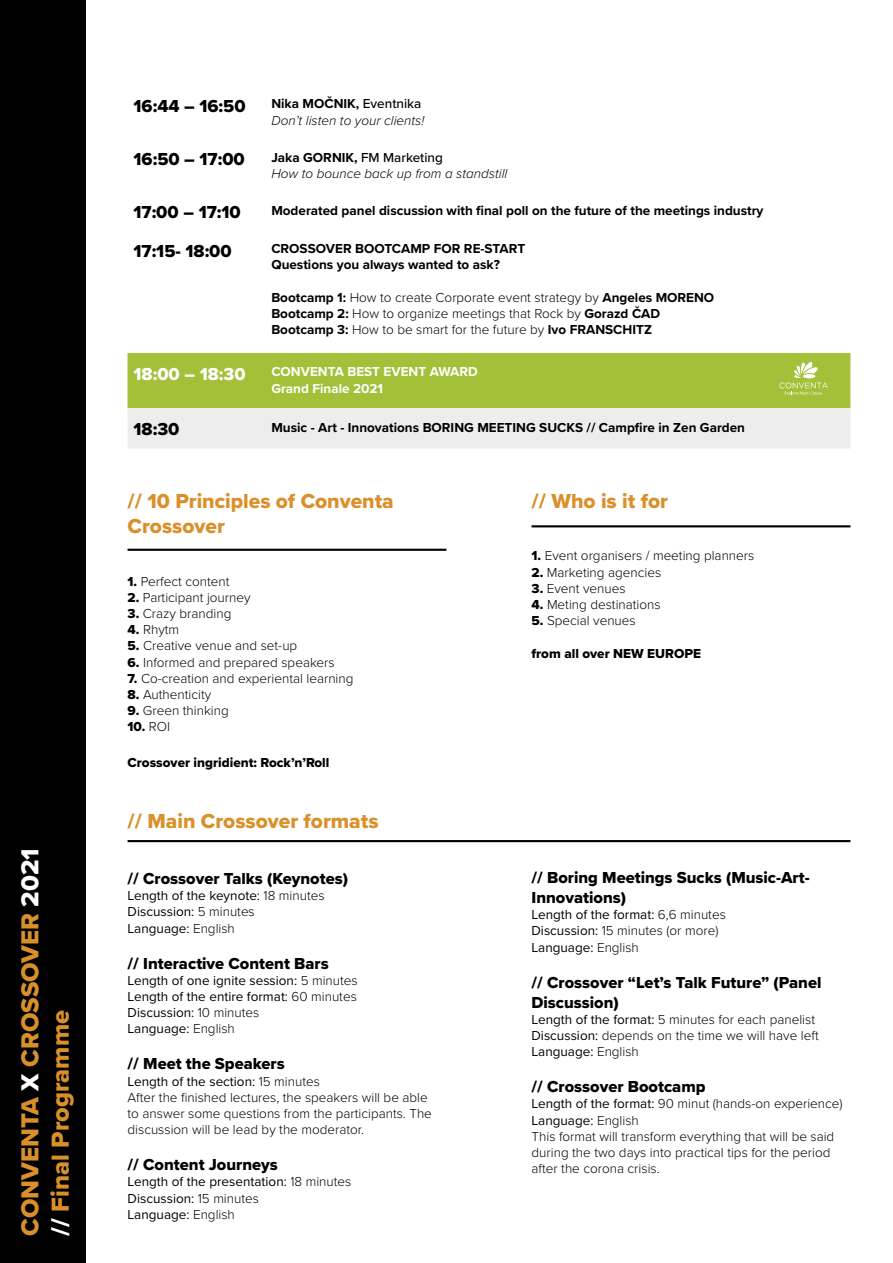
<style>
.page{position:relative;width:893px;height:1263px;background:#fff}
.page>*{position:absolute;margin:0;border:0;box-sizing:border-box;transform-origin:0 0}
.t1{font:25.5px/30.6px "Proxima Nova Extrabld";color:#da902a}
.t2{font:21px/25.2px "Proxima Nova Extrabld";color:#da902a}
.t3{font:18px "Proxima Nova Extrabld";color:#000}
.t4{font:18px "Proxima Nova Extrabld";color:#fff}
.t5{font:16.5px/19.8px "Proxima Nova Extrabld";color:#000}
.t6{font:300 13.5px/16.2px "Proxima Nova";color:#000}
.t7{font:13.5px/16.2px "Proxima Nova";color:#000}
.t8{font:700 13.5px/16.2px "Proxima Nova";color:#000}
.t9{font:italic 300 13.5px/16.2px "Proxima Nova";color:#000}
.t10{font:13.5px "Proxima Nova Extrabld";color:#000}
.t11{font:700 13.5px/16.2px "Proxima Nova";color:#fff}
.s1{color:#fff}
.s2{font-weight:700;font-style:normal}
.s3{font-weight:500;font-style:normal}
.s4{font-weight:700}
.s5{font-family:"Proxima Nova Extrabld";font-weight:400}
.s6{font-family:"Proxima Nova";font-weight:300}
.s7{font-weight:300}
.s8{font-weight:400}
</style>
<div class="page">
<div style="left:0;top:0;width:85px;height:1263px;background:#000"></div>
<hr style="left:128px;top:549px;width:318px;height:2px;background:#000">
<hr style="left:531px;top:525px;width:319px;height:2px;background:#000">
<svg style="left:128px;top:353px;width:722px;height:96px;background:#c2d487"></svg>
<hr style="left:128px;top:840px;width:722px;height:2px;background:#000">
<h1 class="t1" style="left:14px;top:1236px;width:389px;rotate:-90deg">CONVENTA <span class="s1">X</span> CROSSOVER <span class="s1">2021 //</span> Final Programme</h1>
<h3 class="t3" style="left:134px;top:93px;width:114px">16:44 – 16:50</h3>
<p class="t9" style="left:271px;top:95px;width:155px"><span class="s2">Nika MOČNIK,</span> <span class="s3">Eventnika<br></span>Don’t listen to your clients!</p>
<h3 class="t3" style="left:134px;top:146px;width:113px">16:50 – 17:00</h3>
<p class="t9" style="left:271px;top:148px;width:238px"><span class="s2">Jaka GORNIK,</span> <span class="s3">FM Marketing<br></span>How to bounce back up from a standstill</p>
<h3 class="t3" style="left:134px;top:199px;width:109px">17:00 – 17:10</h3>
<p class="t8" style="left:271px;top:202px;width:494px">Moderated panel discussion with final poll on the future of the meetings industry</p>
<h3 class="t3" style="left:134px;top:237px;width:100px">17:15- 18:00</h3>
<p class="t8" style="left:271px;top:240px;width:255px">CROSSOVER BOOTCAMP FOR RE-START<br>Questions you always wanted to ask?</p>
<p class="t6" style="left:271px;top:288px;width:444px"><span class="s4">Bootcamp 1:</span> How to create Corporate event strategy by <span class="s4">Angeles MORENO<br>Bootcamp 2:</span> How to organize meetings that Rock by <span class="s4">Gorazd ČAD<br>Bootcamp 3:</span> How to be smart for the future by <span class="s4">Ivo FRANSCHITZ</span></p>
<h3 class="t4" style="left:134px;top:360px;width:114px">18:00 – 18:30</h3>
<p class="t11" style="left:271px;top:363px;width:208px">CONVENTA BEST EVENT AWARD<br>Grand Finale 2021</p>
<h3 class="t3" style="left:134px;top:416px;width:47px">18:30</h3>
<p class="t8" style="left:271px;top:419px;width:475px">Music - Art - Innovations BORING MEETING SUCKS // Campfire in Zen Garden</p>
<h2 class="t2" style="left:128px;top:488px;width:268px">// 10 Principles of Conventa<br>Crossover</h2>
<p class="t6" style="left:128px;top:572px;width:103px"><span class="s5">1.</span> Perfect content</p>
<p class="t6" style="left:128px;top:588px;width:125px"><span class="s5">2.</span> Participant journey</p>
<p class="t6" style="left:128px;top:605px;width:105px"><span class="s5">3.</span> Crazy branding</p>
<p class="t6" style="left:128px;top:621px;width:53px"><span class="s5">4.</span> Rhytm</p>
<p class="t6" style="left:128px;top:637px;width:171px"><span class="s5">5.</span> Creative venue and set-up</p>
<p class="t6" style="left:128px;top:653px;width:209px"><span class="s5">6.</span> Informed and prepared speakers</p>
<p class="t6" style="left:128px;top:669px;width:227px"><span class="s5">7.</span> Co-creation and experiental learning</p>
<p class="t6" style="left:128px;top:686px;width:85px"><span class="s5">8.</span> Authenticity</p>
<p class="t6" style="left:128px;top:702px;width:103px"><span class="s5">9.</span> Green thinking</p>
<p class="t10" style="left:128px;top:717px;width:44px">10. <span class="s6">ROI</span></p>
<p class="t10" style="left:128px;top:753px;width:203px">Crossover ingridient: Rock’n’Roll</p>
<h2 class="t2" style="left:128px;top:808px;width:252px">// Main Crossover formats</h2>
<p class="t5" style="left:128px;top:868px;width:222px">// Crossover Talks (Keynotes)</p>
<p class="t7" style="left:128px;top:887px;width:199px">Length of the keynote: <span class="s7">18 minutes<br></span>Discussion: <span class="s7">5 minutes<br></span>Language: <span class="s7">English</span></p>
<p class="t5" style="left:128px;top:953px;width:203px">// Interactive Content Bars</p>
<p class="t7" style="left:128px;top:972px;width:232px">Length of one ignite session: <span class="s7">5 minutes<br></span>Length of the entire format: <span class="s7">60 minutes<br></span>Discussion: <span class="s7">10 minutes<br></span>Language: <span class="s7">English</span></p>
<p class="t5" style="left:128px;top:1054px;width:159px">// Meet the Speakers</p>
<p class="t6" style="left:128px;top:1072px;width:306px"><span class="s8">Length of the section:</span> 15 minutes<br>After the finished lectures, the speakers will be able to answer some questions from the participants. The discussion will be lead by the moderator.</p>
<p class="t5" style="left:128px;top:1154px;width:152px">// Content Journeys</p>
<p class="t7" style="left:128px;top:1173px;width:225px">Length of the presentation: <span class="s7">18 minutes<br></span>Discussion: <span class="s7">15 minutes<br></span>Language: <span class="s7">English</span></p>
<h2 class="t2" style="left:531px;top:488px;width:138px">// Who is it for</h2>
<p class="t6" style="left:531px;top:547px;width:224px"><span class="s5">1.</span> Event organisers / meeting planners</p>
<p class="t6" style="left:531px;top:563px;width:131px"><span class="s5">2.</span> Marketing agencies</p>
<p class="t6" style="left:531px;top:579px;width:96px"><span class="s5">3.</span> Event venues</p>
<p class="t6" style="left:531px;top:596px;width:131px"><span class="s5">4.</span> Meting destinations</p>
<p class="t6" style="left:531px;top:612px;width:106px"><span class="s5">5.</span> Special venues</p>
<p class="t10" style="left:531px;top:643px;width:171px">from all over NEW EUROPE</p>
<p class="t5" style="left:531px;top:868px;width:280px">// Boring Meetings Sucks (Music-Art-<br>Innovations)</p>
<p class="t7" style="left:531px;top:906px;width:196px">Length of the format: <span class="s7">6,6 minutes<br></span>Discussion: <span class="s7">15 minutes (or more)<br></span>Language: <span class="s7">English</span></p>
<p class="t5" style="left:531px;top:972px;width:291px">// Crossover “Let’s Talk Future” (Panel<br>Discussion)</p>
<p class="t6" style="left:531px;top:1010px;width:289px"><span class="s8">Length of the format:</span> 5 minutes for each panelist<br><span class="s8">Discussion:</span> depends on the time we will have left<br><span class="s8">Language:</span> English</p>
<p class="t5" style="left:531px;top:1076px;width:176px">// Crossover Bootcamp</p>
<p class="t6" style="left:531px;top:1095px;width:313px"><span class="s8">Length of the format:</span> 90 minut (hands-on experience)<br><span class="s8">Language:</span> English<br>This format will transform everything that will be said during the two days into practical tips for the period after the corona crisis.</p>
</div>
